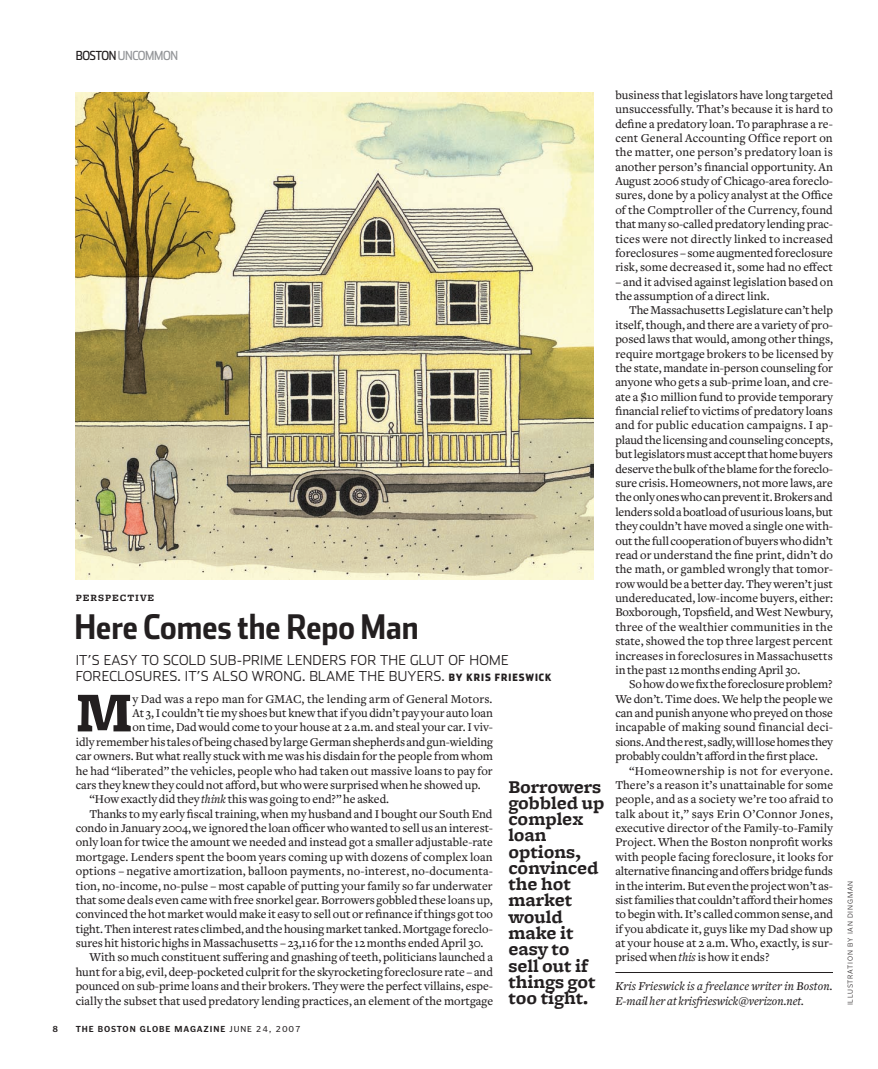
<style>
.page{position:relative;width:878px;height:1069px;background:#fff}
.page>*{position:absolute;margin:0;border:0;box-sizing:border-box;transform-origin:0 0}
.t1{font:900 58.5px "Freight Micro";color:#231f20}
.t2{font:700 33.75px "Stainless Cond";color:#231f20}
.t3{font:700 18.75px/16.2px "Freight Micro";letter-spacing:-.005em;color:#231f20}
.t4{font:300 13.75px/16.2px "Stainless";letter-spacing:.02em;color:#231f20}
.t5{font:500 12.5px/14.4px "Freight Text";letter-spacing:-.005em;color:#231f20;text-align:justify}
.t6{font:italic 500 12.5px/14.4px "Freight Text";letter-spacing:.01em;color:#231f20}
.t7{font:500 12.5px "Freight Text";letter-spacing:.015em;color:#231f20}
.t8{font:12.5px "Stainless Cond";letter-spacing:-.03em;color:#939598}
.t9{font:700 10px "Freight Micro";letter-spacing:.1em;color:#231f20}
.t10{font:700 8.75px "Poynter Gothic Text";letter-spacing:.1em;color:#231f20}
.t11{font:300 7.5px "Poynter Gothic Text";letter-spacing:.1em;color:#231f20}
.s1{color:#231f20}
.s2{font-family:"Stainless Cond";font-weight:900;font-size:10px}
.s3{font-style:italic}
.s4{font-weight:400}
</style>
<div class="page">
<hr style="left:615px;top:972px;width:218px;height:1px;background:#231f20">
<img style="left:76px;top:93px;width:517px;height:486px">
<p class="t8" style="left:76px;top:48px;width:104px"><span class="s1">BOSTON</span>UNCOMMON</p>
<p class="t9" style="left:76px;top:592px;width:80px">PERSPECTIVE</p>
<h2 class="t2" style="left:74px;top:606px;width:346px">Here Comes the Repo Man</h2>
<p class="t4" style="left:76px;top:651px;width:477px">IT’S EASY TO SCOLD SUB-PRIME LENDERS FOR THE GLUT OF HOME<br>FORECLOSURES. IT’S ALSO WRONG. BLAME THE BUYERS. <span class="s2">BY KRIS FRIESWICK</span></p>
<h1 class="t1" style="left:76px;top:680px;width:58px">M</h1>
<p class="t7" style="left:132px;top:692px;width:361px">y Dad was a repo man for GMAC, the lending arm of General Motors.</p>
<p class="t5" style="left:132px;top:706px;width:362px">At 3, I couldn’t tie my shoes but knew that if you didn’t pay your auto loan</p>
<p class="t5" style="left:132px;top:720px;width:362px">on time, Dad would come to your house at 2 a.m. and steal your car. I viv-</p>
<p class="t5" style="left:76px;top:735px;width:419px">idly remember his tales of being chased by large German shepherds and gun-wielding</p>
<p class="t5" style="left:76px;top:749px;width:419px">car owners. But what really stuck with me was his disdain for the people from whom</p>
<p class="t5" style="left:76px;top:763px;width:418px">he had “liberated” the vehicles, people who had taken out massive loans to pay for</p>
<p class="t5" style="left:76px;top:778px;width:406px">cars they knew they could not afford, but who were surprised when he showed up.</p>
<p class="t5" style="left:89px;top:792px;width:301px">“How exactly did they <span class="s3">think</span> this was going to end?” he asked.</p>
<p class="t5" style="left:89px;top:807px;width:404px">Thanks to my early fiscal training, when my husband and I bought our South End</p>
<p class="t5" style="left:76px;top:821px;width:419px">condo in January 2004, we ignored the loan officer who wanted to sell us an interest-</p>
<p class="t5" style="left:76px;top:835px;width:419px">only loan for twice the amount we needed and instead got a smaller adjustable-rate</p>
<p class="t5" style="left:76px;top:850px;width:418px">mortgage. Lenders spent the boom years coming up with dozens of complex loan</p>
<p class="t5" style="left:76px;top:864px;width:418px">options – negative amortization, balloon payments, no-interest, no-documenta-</p>
<p class="t5" style="left:76px;top:878px;width:418px">tion, no-income, no-pulse – most capable of putting your family so far underwater</p>
<p class="t5" style="left:76px;top:893px;width:418px">that some deals even came with free snorkel gear. Borrowers gobbled these loans up,</p>
<p class="t5" style="left:76px;top:907px;width:419px">convinced the hot market would make it easy to sell out or refinance if things got too</p>
<p class="t5" style="left:76px;top:922px;width:418px">tight. Then interest rates climbed, and the housing market tanked. Mortgage foreclo-</p>
<p class="t5" style="left:76px;top:936px;width:409px">sures hit historic highs in Massachusetts – 23,116 for the 12 months ended April 30.</p>
<p class="t5" style="left:89px;top:950px;width:405px">With so much constituent suffering and gnashing of teeth, politicians launched a</p>
<p class="t5" style="left:76px;top:965px;width:419px">hunt for a big, evil, deep-pocketed culprit for the skyrocketing foreclosure rate – and</p>
<p class="t5" style="left:76px;top:979px;width:418px">pounced on sub-prime loans and their brokers. They were the perfect villains, espe-</p>
<p class="t5" style="left:76px;top:993px;width:419px">cially the subset that used predatory lending practices, an element of the mortgage</p>
<p class="t10" style="left:52px;top:1024px;width:7px">8</p>
<p class="t10" style="left:76px;top:1024px;width:227px">THE BOSTON GLOBE MAGAZINE <span class="s4">JUNE 24, 2007</span></p>
<h3 class="t3" style="left:508px;top:779px;width:98px">Borrowers gobbled up complex loan options, convinced the hot market would make it easy to sell out if things got too tight.</h3>
<p class="t5" style="left:615px;top:88px;width:219px">business that legislators have long targeted unsuccessfully. That’s because it is hard to define a predatory loan. To paraphrase a re&shy;cent General Accounting Office report on the matter, one person’s predatory loan is another person’s financial opportunity. An August 2006 study of Chicago-area foreclo&shy;sures, done by a policy analyst at the Office of the Comptroller of the Currency, found that many so-called predatory lending prac&shy;tices were not directly linked to increased foreclosures – some augmented foreclosure risk, some decreased it, some had no effect</p>
<p class="t5" style="left:615px;top:275px;width:219px">– and it advised against legislation based on the assumption of a direct link.</p>
<p class="t5" style="left:615px;top:303px;width:219px;text-indent:14px">The Massachusetts Legislature can’t help itself, though, and there are a variety of pro&shy;posed laws that would, among other things, require mortgage brokers to be licensed by the state, mandate in-person counseling for anyone who gets a sub-prime loan, and cre&shy;ate a $10 million fund to provide temporary financial relief to victims of predatory loans and for public education campaigns. I ap&shy;plaud the licensing and counseling concepts, but legislators must accept that home buyers deserve the bulk of the blame for the foreclo&shy;sure crisis. Homeowners, not more laws, are the only ones who can prevent it. Brokers and lenders sold a boatload of usurious loans, but they couldn’t have moved a single one with&shy;out the full cooperation of buyers who didn’t read or understand the fine print, didn’t do the math, or gambled wrongly that tomor&shy;row would be a better day. They weren’t just undereducated, low-income buyers, either:<br>Boxborough, Topsfield, and West Newbury, three of the wealthier communities in the state, showed the top three largest percent increases in foreclosures in Massachusetts in the past 12 months ending April 30.</p>
<p class="t5" style="left:615px;top:677px;width:219px;text-indent:14px">So how do we fix the foreclosure problem?<br>We don’t. Time does. We help the people we can and punish anyone who preyed on those incapable of making sound financial deci&shy;sions. And the rest, sadly, will lose homes they probably couldn’t afford in the first place.</p>
<p class="t5" style="left:615px;top:763px;width:219px;text-indent:14px">“Homeownership is not for everyone.<br>There’s a reason it’s unattainable for some people, and as a society we’re too afraid to talk about it,” says Erin O’Connor Jones, executive director of the Family-to-Family Project. When the Boston nonprofit works with people facing foreclosure, it looks for alternative financing and offers bridge funds in the interim. But even the project won’t as&shy;sist families that couldn’t afford their homes to begin with. It’s called common sense, and if you abdicate it, guys like my Dad show up at your house at 2 a.m. Who, exactly, is sur&shy;prised when <span class="s3">this</span> is how it ends?</p>
<p class="t6" style="left:615px;top:979px;width:219px">Kris Frieswick is a freelance writer in Boston.<br>E-mail her at krisfrieswick@verizon.net.</p>
<p class="t11" style="left:846px;top:1005px;width:126px;rotate:-90deg">ILLUSTRATION BY IAN DINGMAN</p>
</div>
